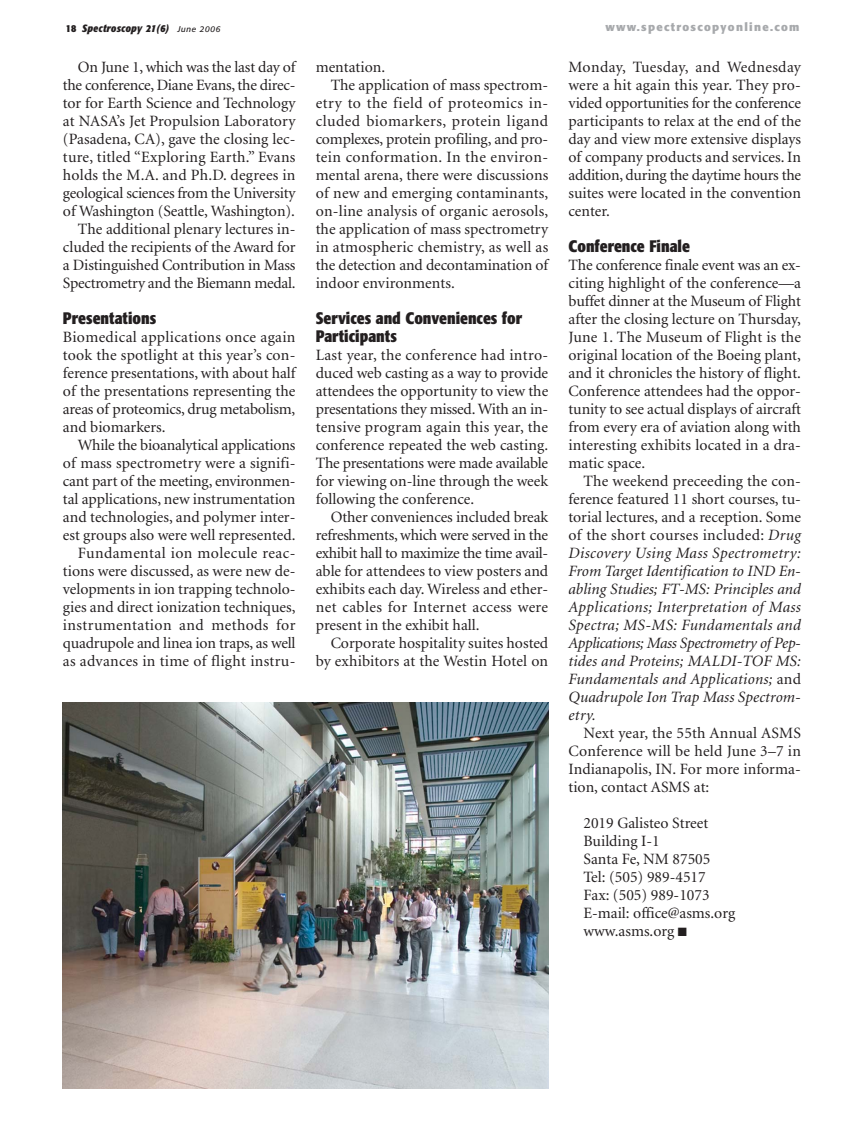
<style>
.page{position:relative;width:864px;height:1134px;background:#fff}
.page>*{position:absolute;margin:0;border:0;box-sizing:border-box;transform-origin:0 0}
.t1{font:700 condensed 16.5px/18px "Formata";color:#231f20}
.t2{font:15.75px/18px "Minion";color:#231f20;text-align:justify}
.t3{font:italic 15.75px/18px "Minion";letter-spacing:.005em;color:#231f20;text-align:justify}
.t4{font:15.75px "Minion";letter-spacing:.03em;color:#231f20}
.t5{font:700 11.25px "Formata";letter-spacing:.115em;color:#a7a9ac}
.t6{font:italic 700 condensed 10.5px "Formata";letter-spacing:.025em;color:#231f20}
.s1{font-style:normal}
.s2{font-weight:400;font-stretch:normal;font-size:8.25px}
</style>
<div class="page">
<img style="left:63px;top:702px;width:485px;height:387px">
<p class="t6" style="left:66px;top:24px;width:156px"><span class="s1">18</span> Spectroscopy 21(6) <span class="s2">June 2006</span></p>
<p class="t5" style="left:606px;top:22px;width:195px">www.spectroscopyonline.com</p>
<p class="t2" style="left:63px;top:59px;width:234px;text-align:right">On June 1, which was the last day of the conference, Diane Evans, the direc&shy;tor for Earth Science and Technology at NASA’s Jet Propulsion Laboratory (Pasadena, CA), gave the closing lec&shy;ture, titled “Exploring Earth.” Evans holds the M.A. and Ph.D. degrees in geological sciences from the University of Washington (Seattle, Washington).<br>The additional plenary lectures in&shy;cluded the recipients of the Award for a Distinguished Contribution in Mass Spectrometry and the Biemann medal.</p>
<p class="t1" style="left:63px;top:310px;width:95px">Presentations</p>
<p class="t2" style="left:63px;top:329px;width:234px">Biomedical applications once again took the spotlight at this year’s con&shy;ference presentations, with about half of the presentations representing the areas of proteomics, drug metabolism, and biomarkers.</p>
<p class="t2" style="left:63px;top:437px;width:234px;text-align:right">While the bioanalytical applications of mass spectrometry were a signifi&shy;cant part of the meeting, environmen&shy;tal applications, new instrumentation and technologies, and polymer inter&shy;est groups also were well represented.<br>Fundamental ion molecule reac&shy;tions were discussed, as were new de&shy;velopments in ion trapping technolo&shy;gies and direct ionization techniques, instrumentation and methods for quadrupole and linea ion traps, as well as advances in time of flight instru-</p>
<p class="t2" style="left:569px;top:59px;width:234px">Monday, Tuesday, and Wednesday were a hit again this year. They pro&shy;vided opportunities for the conference participants to relax at the end of the day and view more extensive displays of company products and services. In addition, during the daytime hours the suites were located in the convention center.</p>
<p class="t1" style="left:569px;top:238px;width:123px">Conference Finale</p>
<p class="t2" style="left:569px;top:257px;width:234px">The conference finale event was an ex&shy;citing highlight of the conference—a buffet dinner at the Museum of Flight after the closing lecture on Thursday, June 1. The Museum of Flight is the original location of the Boeing plant, and it chronicles the history of flight.<br>Conference attendees had the oppor&shy;tunity to see actual displays of aircraft from every era of aviation along with interesting exhibits located in a dra&shy;matic space.</p>
<p class="t3" style="left:569px;top:473px;width:234px;text-indent:15px"><span class="s1">The weekend preceeding the con&shy;ference featured 11 short courses, tu&shy;torial lectures, and a reception. Some of the short courses included:</span> Drug Discovery Using Mass Spectrometry:<br>From Target Identification to IND En&shy;abling Studies; FT-MS: Principles and Applications; Interpretation of Mass Spectra; MS-MS: Fundamentals and Applications; Mass Spectrometry of Pep&shy;tides and Proteins; MALDI-TOF MS:<br>Fundamentals and Applications; <span class="s1">and </span>Quadrupole Ion Trap Mass Spectrom&shy;etry.</p>
<p class="t2" style="left:569px;top:725px;width:234px;text-indent:15px">Next year, the 55th Annual ASMS Conference will be held June 3–7 in Indianapolis, IN. For more informa&shy;tion, contact ASMS at:</p>
<p class="t2" style="left:584px;top:815px;width:153px;text-align:left">2019 Galisteo Street<br>Building I-1<br>Santa Fe, NM 87505<br>Tel: (505) 989-4517<br>Fax: (505) 989-1073<br>E-mail: office@asms.org www.asms.org ■</p>
<p class="t2" style="left:316px;top:59px;width:71px">mentation.</p>
<p class="t2" style="left:331px;top:77px;width:219px">The application of mass spectrom-</p>
<p class="t4" style="left:316px;top:97px;width:234px">etry to the field of proteomics in-</p>
<p class="t4" style="left:316px;top:115px;width:234px">cluded biomarkers, protein ligand</p>
<p class="t2" style="left:316px;top:131px;width:234px">complexes, protein profiling, and pro-</p>
<p class="t4" style="left:316px;top:151px;width:234px">tein conformation. In the environ-</p>
<p class="t2" style="left:316px;top:167px;width:234px">mental arena, there were discussions</p>
<p class="t2" style="left:316px;top:185px;width:234px">of new and emerging contaminants,</p>
<p class="t2" style="left:316px;top:203px;width:234px">on-line analysis of organic aerosols,</p>
<p class="t2" style="left:316px;top:221px;width:234px">the application of mass spectrometry</p>
<p class="t2" style="left:316px;top:239px;width:234px">in atmospheric chemistry, as well as</p>
<p class="t2" style="left:316px;top:257px;width:234px">the detection and decontamination of</p>
<p class="t2" style="left:316px;top:275px;width:141px">indoor environments.</p>
<p class="t1" style="left:316px;top:310px;width:208px">Services and Conveniences for<br>Participants</p>
<p class="t2" style="left:316px;top:347px;width:234px">Last year, the conference had intro&shy;duced web casting as a way to provide attendees the opportunity to view the presentations they missed. With an in&shy;tensive program again this year, the conference repeated the web casting.<br>The presentations were made available for viewing on-line through the week following the conference.</p>
<p class="t2" style="left:316px;top:509px;width:234px;text-indent:15px">Other conveniences included break refreshments, which were served in the exhibit hall to maximize the time avail&shy;able for attendees to view posters and exhibits each day. Wireless and ether&shy;net cables for Internet access were present in the exhibit hall.</p>
<p class="t2" style="left:316px;top:635px;width:234px;text-align:right">Corporate hospitality suites hosted by exhibitors at the Westin Hotel on</p>
</div>
